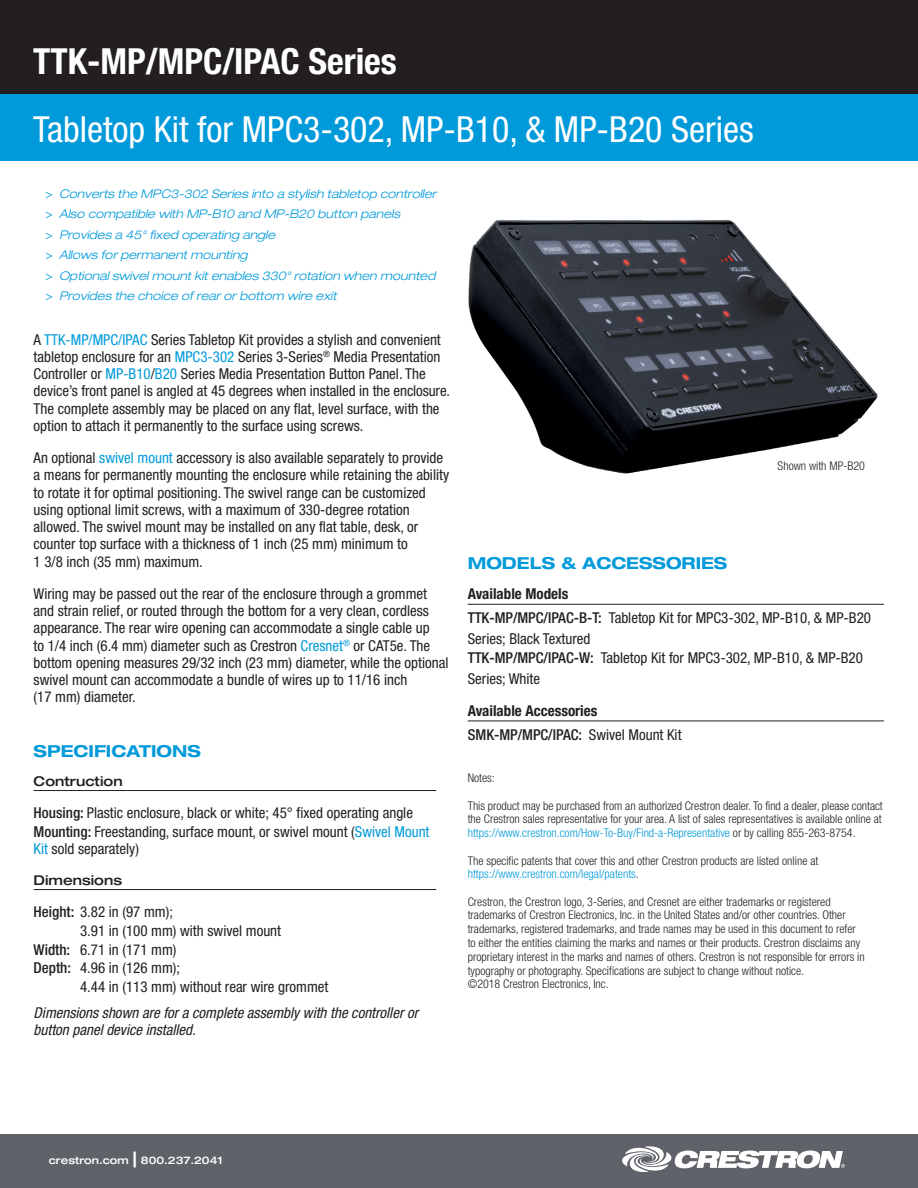
<style>
.page{position:relative;width:918px;height:1188px;background:#fff}
.page>*{position:absolute;margin:0;border:0;box-sizing:border-box;transform-origin:0 0}
.t1{font:condensed 36px "Helvetica Neue LT Std";color:#fff}
.t2{font:700 condensed 36px "Helvetica Neue LT Std";color:#fff}
.SPECIFICATIONS_title{font:700 expanded 16.5px "Helvetica Neue LT Std";color:#009ada}
.spec_description{font:condensed 15px/17.2px "Helvetica Neue LT Std";color:#231f20}
.spec_description-2{font:italic condensed 15px/17.2px "Helvetica Neue LT Std";color:#231f20}
.available_models_hea{font:700 condensed 15px "Helvetica Neue LT Std";color:#231f20}
.spec_description-3{font:500 condensed 15px "Helvetica Neue LT Std";color:#231f20}
.spec_header{font:500 expanded 13.5px "Helvetica Neue LT Std";color:#231f20}
.endnote{font:300 condensed 12px/13.8px "Helvetica Neue LT Std";color:#231f20}
.t3{font:italic 300 expanded 12px "Helvetica Neue LT Std";color:#009ada}
.t4{font:500 expanded 10.5px "Helvetica Neue LT Std";color:#fff}
.s1{font-weight:400;font-style:normal;font-stretch:condensed}
.s2{color:#009ada}
.s3{font-weight:500}
.s4{font-weight:400}
.s5{font-size:21px}
</style>
<div class="page">
<div style="left:0;top:0;width:918px;height:94px;background:#231f20"></div>
<div style="left:0;top:94px;width:918px;height:67px;background:#009ada"></div>
<div style="left:0;top:1134px;width:918px;height:54px;background:#5f6369"></div>
<svg style="left:622px;top:1146px;width:223px;height:26px"></svg>
<img style="left:468px;top:219px;width:410px;height:255px">
<hr style="left:34px;top:790px;width:402px;height:1px;background:#231f20">
<hr style="left:34px;top:889px;width:402px;height:1px;background:#231f20">
<hr style="left:468px;top:604px;width:416px;height:1px;background:#231f20">
<hr style="left:468px;top:721px;width:416px;height:1px;background:#231f20">
<h1 class="t2" style="left:33px;top:40px;width:365px">TTK-MP/MPC/IPAC Series</h1>
<h1 class="t1" style="left:33px;top:108px;width:722px">Tabletop Kit for MPC3-302, MP-B10, &amp; MP-B20 Series</h1>
<p class="t3" style="left:46px;top:186px;width:392px"><span class="s1">&gt;</span> Converts the MPC3-302 Series into a stylish tabletop controller</p>
<p class="t3" style="left:46px;top:207px;width:356px"><span class="s1">&gt;</span> Also compatible with MP-B10 and MP-B20 button panels</p>
<p class="t3" style="left:46px;top:227px;width:231px"><span class="s1">&gt;</span> Provides a 45° fixed operating angle</p>
<p class="t3" style="left:46px;top:248px;width:203px"><span class="s1">&gt;</span> Allows for permanent mounting</p>
<p class="t3" style="left:46px;top:268px;width:391px"><span class="s1">&gt;</span> Optional swivel mount kit enables 330° rotation when mounted</p>
<p class="t3" style="left:46px;top:289px;width:293px"><span class="s1">&gt;</span> Provides the choice of rear or bottom wire exit</p>
<p class="spec_description" style="left:34px;top:331px;width:418px">A <span class="s2">TTK-MP/MPC/IPAC</span> Series Tabletop Kit provides a stylish and convenient tabletop enclosure for an <span class="s2">MPC3-302</span> Series 3-Series<sup>®</sup> Media Presentation Controller or <span class="s2">MP-B10</span>/<span class="s2">B20</span> Series Media Presentation Button Panel. The device’s front panel is angled at 45 degrees when installed in the enclosure.<br>The complete assembly may be placed on any flat, level surface, with the option to attach it permanently to the surface using screws.</p>
<p class="spec_description" style="left:34px;top:449px;width:417px">An optional <span class="s2">swivel mount</span> accessory is also available separately to provide a means for permanently mounting the enclosure while retaining the ability to rotate it for optimal positioning. The swivel range can be customized using optional limit screws, with a maximum of 330-degree rotation allowed. The swivel mount may be installed on any flat table, desk, or counter top surface with a thickness of 1 inch (25 mm) minimum to<br>1 3/8 inch (35 mm) maximum.</p>
<p class="spec_description" style="left:34px;top:585px;width:416px">Wiring may be passed out the rear of the enclosure through a grommet and strain relief, or routed through the bottom for a very clean, cordless appearance. The rear wire opening can accommodate a single cable up<br>to 1/4 inch (6.4 mm) diameter such as Crestron <span class="s2">Cresnet</span><sup>®</sup> or CAT5e. The bottom opening measures 29/32 inch (23 mm) diameter, while the optional swivel mount can accommodate a bundle of wires up to 11/16 inch<br>(17 mm) diameter.</p>
<p class="SPECIFICATIONS_title" style="left:34px;top:740px;width:169px">SPECIFICATIONS</p>
<p class="spec_header" style="left:34px;top:772px;width:90px">Contruction</p>
<p class="spec_description" style="left:34px;top:804px;width:381px"><span class="s3">Housing:</span> Plastic enclosure, black or white; 45° fixed operating angle</p>
<p class="spec_description" style="left:34px;top:823px;width:397px"><span class="s3">Mounting:</span> Freestanding, surface mount, or swivel mount (<span class="s2">Swivel Mount<br>Kit</span> sold separately)</p>
<p class="spec_header" style="left:34px;top:871px;width:90px">Dimensions</p>
<p class="spec_description" style="left:34px;top:903px;width:141px"><span class="s3">Height:</span> 3.82 in (97 mm);</p>
<p class="spec_description" style="left:80px;top:922px;width:203px">3.91 in (100 mm) with swivel mount</p>
<p class="spec_description" style="left:34px;top:941px;width:144px"><span class="s3">Width:</span> 6.71 in (171 mm)</p>
<p class="spec_description" style="left:34px;top:959px;width:148px"><span class="s3">Depth:</span> 4.96 in (126 mm);</p>
<p class="spec_description" style="left:80px;top:978px;width:250px">4.44 in (113 mm) without rear wire grommet</p>
<p class="spec_description-2" style="left:34px;top:1004px;width:386px">Dimensions shown are for a complete assembly with the controller or button panel device installed.</p>
<p class="endnote" style="left:778px;top:458px;width:89px">Shown with MP-B20</p>
<p class="SPECIFICATIONS_title" style="left:468px;top:552px;width:261px">MODELS &amp; ACCESSORIES</p>
<p class="available_models_hea" style="left:468px;top:585px;width:102px">Available Models</p>
<p class="spec_description" style="left:468px;top:608px;width:405px;line-height:20.7px"><span class="s3">TTK-MP/MPC/IPAC-B-T:</span> Tabletop Kit for MPC3-302, MP-B10, &amp; MP-B20<br>Series; Black Textured</p>
<p class="spec_description" style="left:468px;top:647px;width:397px;line-height:20.7px"><span class="s3">TTK-MP/MPC/IPAC-W:</span> Tabletop Kit for MPC3-302, MP-B10, &amp; MP-B20<br>Series; White</p>
<p class="available_models_hea" style="left:468px;top:702px;width:131px">Available Accessories</p>
<p class="spec_description-3" style="left:468px;top:726px;width:215px">SMK-MP/MPC/IPAC: <span class="s4">Swivel Mount Kit</span></p>
<p class="endnote" style="left:468px;top:771px;width:29px">Notes:</p>
<p class="endnote" style="left:468px;top:798px;width:417px;text-align:justify">This product may be purchased from an authorized Crestron dealer. To find a dealer, please contact the Crestron sales representative for your area. A list of sales representatives is available online at <span class="s2">https://www.crestron.com/How-To-Buy/Find-a-Representative</span> or by calling 855-263-8754.</p>
<p class="endnote" style="left:468px;top:853px;width:352px">The specific patents that cover this and other Crestron products are listed online at <span class="s2">https://www.crestron.com/legal/patents</span>.</p>
<p class="endnote" style="left:468px;top:894px;width:399px">Crestron, the Crestron logo, 3-Series, and Cresnet are either trademarks or registered trademarks of Crestron Electronics, Inc. in the United States and/or other countries. Other trademarks, registered trademarks, and trade names may be used in this document to refer to either the entities claiming the marks and names or their products. Crestron disclaims any proprietary interest in the marks and names of others. Crestron is not responsible for errors in typography or photography. Specifications are subject to change without notice.<br>©2018 Crestron Electronics, Inc.</p>
<p class="t4" style="left:49px;top:1153px;width:175px">crestron.com <span class="s5">|</span> 800.237.2041</p>
</div>
